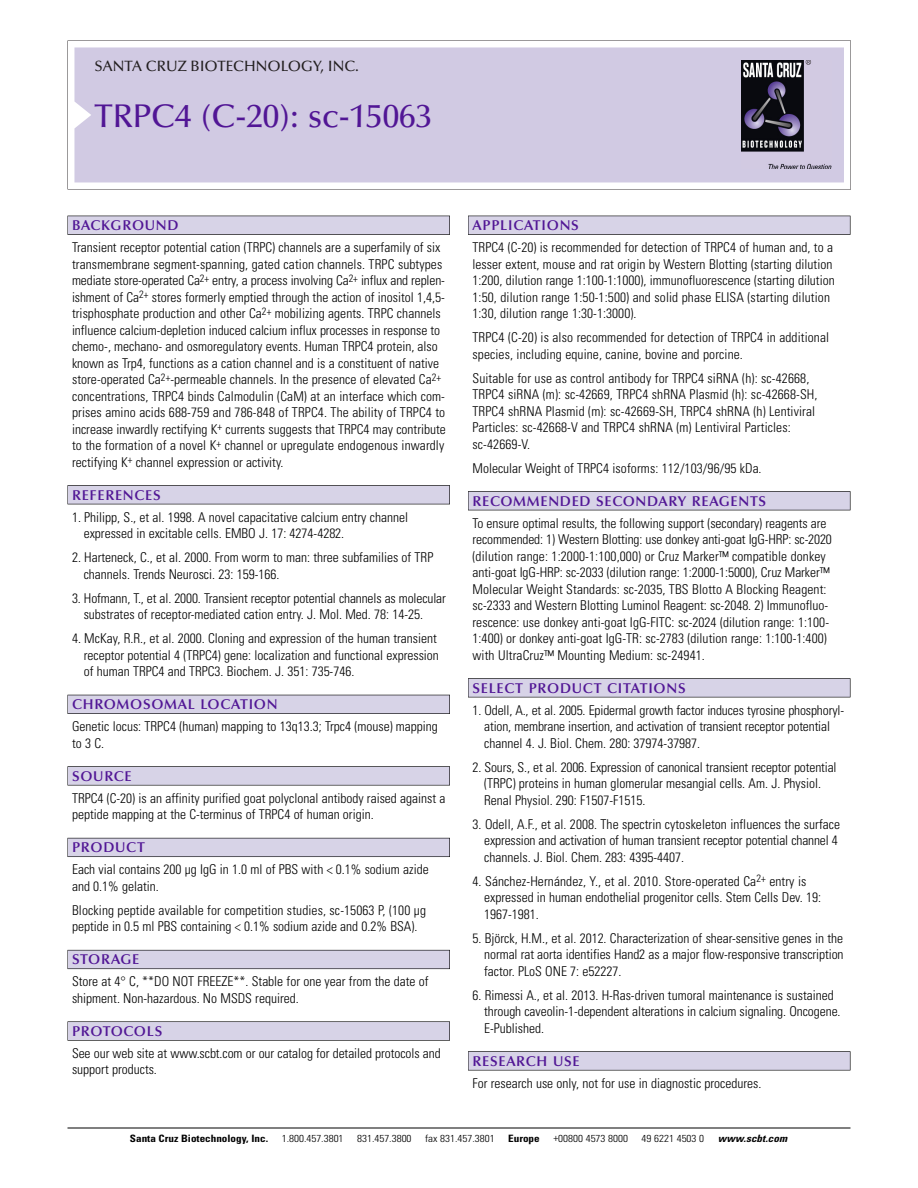
<style>
.page{position:relative;width:918px;height:1188px;background:#fff}
.page>*{position:absolute;margin:0;border:0;box-sizing:border-box;transform-origin:0 0}
.t1{font:500 33px "Optima";color:#511695}
.t2{font:500 15px "Optima";color:#231f20}
.t3{font:600 14.25px "Optima";letter-spacing:.05em;color:#511695}
.t4{font:300 condensed 13.5px/16.5px "Univers";color:#000}
.t5{font:300 condensed 10.2px "Univers";color:#000;scale:1.1 1}
.t6{font:700 condensed 10.2px "Univers";color:#000;scale:1.1 1}
.t7{font:italic 700 condensed 10.2px "Univers";letter-spacing:.005em;color:#000;scale:1.1 1}
</style>
<div class="page">
<svg style="left:68px;top:40px;width:783px;height:149px"></svg>
<div style="left:74px;top:47px;width:770px;height:135px;background:#d1cae3"></div>
<img style="left:741px;top:60px;width:90px;height:108px">
<div style="left:68px;top:216px;width:382px;height:19px;background:#525155"></div>
<div style="left:68px;top:216px;width:381px;height:18px;background:#d7d3e7"></div>
<div style="left:68px;top:485px;width:382px;height:19px;background:#525155"></div>
<div style="left:68px;top:486px;width:381px;height:18px;background:#d7d3e7"></div>
<div style="left:68px;top:695px;width:382px;height:19px;background:#525158"></div>
<div style="left:68px;top:695px;width:381px;height:18px;background:#d7d3e7"></div>
<div style="left:68px;top:766px;width:382px;height:19px;background:#575759"></div>
<div style="left:68px;top:767px;width:381px;height:18px;background:#d7d3e7"></div>
<div style="left:68px;top:838px;width:382px;height:19px;background:#5b5a62"></div>
<div style="left:68px;top:838px;width:381px;height:18px;background:#d7d3e7"></div>
<div style="left:68px;top:950px;width:382px;height:19px;background:#66646e"></div>
<div style="left:68px;top:950px;width:381px;height:18px;background:#d7d3e7"></div>
<div style="left:68px;top:1021px;width:382px;height:20px;background:#616161"></div>
<div style="left:68px;top:1022px;width:381px;height:18px;background:#d7d3e7"></div>
<div style="left:468px;top:216px;width:382px;height:19px;background:#525155"></div>
<div style="left:468px;top:216px;width:382px;height:18px;background:#d7d3e7"></div>
<div style="left:468px;top:491px;width:382px;height:19px;background:#525155"></div>
<div style="left:468px;top:492px;width:382px;height:18px;background:#d7d3e7"></div>
<div style="left:468px;top:678px;width:382px;height:19px;background:#545357"></div>
<div style="left:468px;top:679px;width:382px;height:18px;background:#d7d3e7"></div>
<div style="left:468px;top:1051px;width:382px;height:19px;background:#575759"></div>
<div style="left:468px;top:1052px;width:382px;height:18px;background:#d7d3e7"></div>
<hr style="left:68px;top:1128px;width:782px;height:1px;background:#000">
<p class="t2" style="left:94px;top:61px;width:266px">SANTA CRUZ BIOTECHNOLOGY, INC.</p>
<h1 class="t1" style="left:94px;top:103px;width:339px">TRPC4 (C-20): sc-15063</h1>
<p class="t3" style="left:72px;top:219px;width:108px">BACKGROUND</p>
<p class="t4" style="left:72px;top:240px;width:375px">Transient receptor potential cation (TRPC) channels are a superfamily of six transmembrane segment-spanning, gated cation channels. TRPC subtypes mediate store-operated Ca<sup>2+</sup> entry, a process involving Ca<sup>2+</sup> influx and replen&shy;ishment of Ca<sup>2+</sup> stores formerly emptied through the action of inositol 1,4,5- trisphosphate production and other Ca<sup>2+</sup> mobilizing agents. TRPC channels influence calcium-depletion induced calcium influx processes in response to chemo-, mechano- and osmoregulatory events. Human TRPC4 protein, also known as Trp4, functions as a cation channel and is a constituent of native store-operated Ca<sup>2+</sup>-permeable channels. In the presence of elevated Ca<sup>2+ </sup>concentrations, TRPC4 binds Calmodulin (CaM) at an interface which com&shy;prises amino acids 688-759 and 786-848 of TRPC4. The ability of TRPC4 to increase inwardly rectifying K<sup>+</sup> currents suggests that TRPC4 may contribute to the formation of a novel K<sup>+</sup> channel or upregulate endogenous inwardly rectifying K<sup>+</sup> channel expression or activity.</p>
<p class="t3" style="left:72px;top:489px;width:90px">REFERENCES</p>
<p class="t4" style="left:84px;top:510px;width:326px;text-indent:-12px">1. Philipp, S., et al. 1998. A novel capacitative calcium entry channel expressed in excitable cells. EMBO J. 17: 4274-4282.</p>
<p class="t4" style="left:84px;top:550px;width:351px;text-indent:-12px">2. Harteneck, C., et al. 2000. From worm to man: three subfamilies of TRP channels. Trends Neurosci. 23: 159-166.</p>
<p class="t4" style="left:84px;top:591px;width:364px;text-indent:-12px">3. Hofmann, T., et al. 2000. Transient receptor potential channels as molecular substrates of receptor-mediated cation entry. J. Mol. Med. 78: 14-25.</p>
<p class="t4" style="left:84px;top:631px;width:357px;text-indent:-12px">4. McKay, R.R., et al. 2000. Cloning and expression of the human transient receptor potential 4 (TRPC4) gene: localization and functional expression of human TRPC4 and TRPC3. Biochem. J. 351: 735-746.</p>
<p class="t3" style="left:72px;top:699px;width:207px">CHROMOSOMAL LOCATION</p>
<p class="t4" style="left:72px;top:719px;width:367px">Genetic locus: TRPC4 (human) mapping to 13q13.3; Trpc4 (mouse) mapping to 3 C.</p>
<p class="t3" style="left:72px;top:770px;width:61px">SOURCE</p>
<p class="t4" style="left:72px;top:791px;width:375px">TRPC4 (C-20) is an affinity purified goat polyclonal antibody raised against a peptide mapping at the C-terminus of TRPC4 of human origin.</p>
<p class="t3" style="left:72px;top:842px;width:74px">PRODUCT</p>
<p class="t4" style="left:72px;top:862px;width:358px">Each vial contains 200 µg IgG in 1.0 ml of PBS with &lt; 0.1% sodium azide and 0.1% gelatin.</p>
<p class="t4" style="left:72px;top:903px;width:356px">Blocking peptide available for competition studies, sc-15063 P, (100 µg peptide in 0.5 ml PBS containing &lt; 0.1% sodium azide and 0.2% BSA).</p>
<p class="t3" style="left:72px;top:954px;width:69px">STORAGE</p>
<p class="t4" style="left:72px;top:974px;width:358px">Store at 4° C, **DO NOT FREEZE**. Stable for one year from the date of shipment. Non-hazardous. No MSDS required.</p>
<p class="t3" style="left:72px;top:1025px;width:92px">PROTOCOLS</p>
<p class="t4" style="left:72px;top:1046px;width:370px">See our web site at www.scbt.com or our catalog for detailed protocols and support products.</p>
<p class="t3" style="left:473px;top:219px;width:108px">APPLICATIONS</p>
<p class="t4" style="left:473px;top:240px;width:364px">TRPC4 (C-20) is recommended for detection of TRPC4 of human and, to a lesser extent, mouse and rat origin by Western Blotting (starting dilution 1:200, dilution range 1:100-1:1000), immunofluorescence (starting dilution 1:50, dilution range 1:50-1:500) and solid phase ELISA (starting dilution 1:30, dilution range 1:30-1:3000).</p>
<p class="t4" style="left:473px;top:330px;width:358px">TRPC4 (C-20) is also recommended for detection of TRPC4 in additional species, including equine, canine, bovine and porcine.</p>
<p class="t4" style="left:473px;top:371px;width:346px">Suitable for use as control antibody for TRPC4 siRNA (h): sc-42668, TRPC4 siRNA (m): sc-42669, TRPC4 shRNA Plasmid (h): sc-42668-SH, TRPC4 shRNA Plasmid (m): sc-42669-SH, TRPC4 shRNA (h) Lentiviral Particles: sc-42668-V and TRPC4 shRNA (m) Lentiviral Particles: sc-42669-V.</p>
<p class="t4" style="left:473px;top:461px;width:291px">Molecular Weight of TRPC4 isoforms: 112/103/96/95 kDa.</p>
<p class="t3" style="left:473px;top:495px;width:295px">RECOMMENDED SECONDARY REAGENTS</p>
<p class="t4" style="left:473px;top:516px;width:361px">To ensure optimal results, the following support (secondary) reagents are recommended: 1) Western Blotting: use donkey anti-goat IgG-HRP: sc-2020 (dilution range: 1:2000-1:100,000) or Cruz Marker™ compatible donkey anti-goat IgG-HRP: sc-2033 (dilution range: 1:2000-1:5000), Cruz Marker™ Molecular Weight Standards: sc-2035, TBS Blotto A Blocking Reagent: sc-2333 and Western Blotting Luminol Reagent: sc-2048. 2) Immunofluo&shy;rescence: use donkey anti-goat IgG-FITC: sc-2024 (dilution range: 1:100- 1:400) or donkey anti-goat IgG-TR: sc-2783 (dilution range: 1:100-1:400) with UltraCruz™ Mounting Medium: sc-24941.</p>
<p class="t3" style="left:473px;top:682px;width:215px">SELECT PRODUCT CITATIONS</p>
<p class="t4" style="left:484px;top:703px;width:361px;text-indent:-12px">1. Odell, A., et al. 2005. Epidermal growth factor induces tyrosine phosphoryl&shy;ation, membrane insertion, and activation of transient receptor potential channel 4. J. Biol. Chem. 280: 37974-37987.</p>
<p class="t4" style="left:484px;top:760px;width:354px;text-indent:-12px">2. Sours, S., et al. 2006. Expression of canonical transient receptor potential (TRPC) proteins in human glomerular mesangial cells. Am. J. Physiol.<br>Renal Physiol. 290: F1507-F1515.</p>
<p class="t4" style="left:484px;top:817px;width:357px;text-indent:-12px">3. Odell, A.F., et al. 2008. The spectrin cytoskeleton influences the surface expression and activation of human transient receptor potential channel 4 channels. J. Biol. Chem. 283: 4395-4407.</p>
<p class="t4" style="left:484px;top:874px;width:338px;text-indent:-12px">4. Sánchez-Hernández, Y., et al. 2010. Store-operated Ca<sup>2+</sup> entry is expressed in human endothelial progenitor cells. Stem Cells Dev. 19:<br>1967-1981.</p>
<p class="t4" style="left:484px;top:931px;width:361px;text-align:justify;text-indent:-12px">5. Björck, H.M., et al. 2012. Characterization of shear-sensitive genes in the normal rat aorta identifies Hand2 as a major flow-responsive transcription factor. PLoS ONE 7: e52227.</p>
<p class="t4" style="left:484px;top:988px;width:358px;text-indent:-12px">6. Rimessi A., et al. 2013. H-Ras-driven tumoral maintenance is sustained through caveolin-1-dependent alterations in calcium signaling. Oncogene.<br>E-Published.</p>
<p class="t3" style="left:473px;top:1055px;width:109px">RESEARCH USE</p>
<p class="t4" style="left:473px;top:1076px;width:290px">For research use only, not for use in diagnostic procedures.</p>
<p class="t6" style="left:130px;top:1135px;width:127px">Santa Cruz Biotechnology, Inc.</p>
<p class="t5" style="left:282px;top:1135px;width:58px">1.800.457.3801</p>
<p class="t5" style="left:357px;top:1135px;width:51px">831.457.3800</p>
<p class="t5" style="left:425px;top:1135px;width:65px">fax 831.457.3801</p>
<p class="t6" style="left:508px;top:1135px;width:30px">Europe</p>
<p class="t5" style="left:553px;top:1135px;width:69px">+00800 4573 8000</p>
<p class="t5" style="left:642px;top:1135px;width:58px">49 6221 4503 0</p>
<p class="t7" style="left:718px;top:1135px;width:64px">www.scbt.com</p>
</div>
